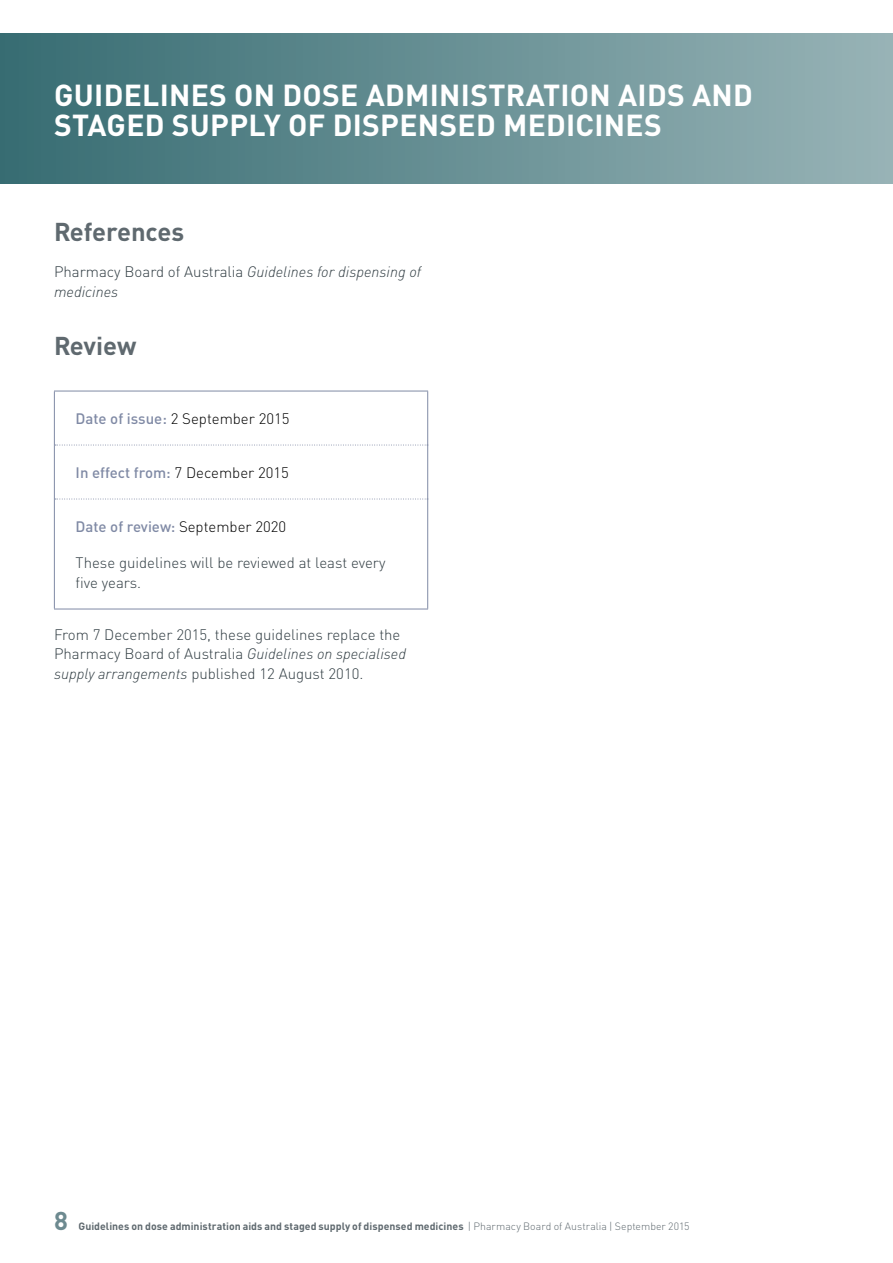
<style>
.page{position:relative;width:893px;height:1263px;background:#fff}
.page>*{position:absolute;margin:0;border:0;box-sizing:border-box;transform-origin:0 0}
.t1{font:700 30px/30px "DINOT";letter-spacing:.01em;color:#fff}
.t2{font:700 25.5px "DINOT";letter-spacing:-.005em;color:#5f696f}
.t3{font:700 25.5px "DINOT";color:#6d8a90}
.t4{font:300 15px/19.5px "DINOT";color:#303c42}
.t5{font:italic 300 15px/19.5px "DINOT";color:#303c42}
.t6{font:500 15px "DINOT";color:#808aa5}
.t7{font:300 15px "DINOT";color:#000}
.t8{font:700 10.5px "DINOT";letter-spacing:.005em;color:#5f696f}
.s1{font-style:normal}
.s2{font-weight:500;color:#808aa5}
.s3{font-weight:300;color:#000}
.s4{font-style:italic}
.s5{font-weight:300}
</style>
<div class="page">
<div style="left:0;top:34px;width:893px;height:150px;background:linear-gradient(to right,#376c72,#98b3b6)"></div>
<hr style="left:54px;top:391px;width:374px;height:1px;background:#808aa5">
<hr style="left:54px;top:391px;width:1px;height:54px;background:#808aa5">
<hr style="left:427px;top:391px;width:1px;height:54px;background:#808aa5">
<hr style="left:54px;top:445px;width:1px;height:54px;background:#808aa5">
<hr style="left:427px;top:445px;width:1px;height:54px;background:#808aa5">
<hr style="left:54px;top:499px;width:1px;height:110px;background:#808aa5">
<hr style="left:427px;top:499px;width:1px;height:110px;background:#808aa5">
<hr style="left:54px;top:609px;width:374px;height:1px;background:#808aa5">
<svg style="left:55px;top:445px;width:373px;height:1px"></svg>
<svg style="left:55px;top:499px;width:373px;height:1px"></svg>
<h1 class="t1" style="left:54px;top:79px;width:700px">GUIDELINES ON DOSE ADMINISTRATION AIDS AND<br>STAGED SUPPLY OF DISPENSED MEDICINES</h1>
<h2 class="t2" style="left:54px;top:215px;width:132px">References</h2>
<p class="t5" style="left:54px;top:262px;width:369px"><span class="s1">Pharmacy Board of Australia</span> Guidelines for dispensing of medicines</p>
<h2 class="t2" style="left:54px;top:329px;width:84px">Review</h2>
<p class="t7" style="left:76px;top:409px;width:215px"><span class="s2">Date of issue:</span> 2 September 2015</p>
<p class="t6" style="left:76px;top:463px;width:215px">In effect from: <span class="s3">7 December 2015</span></p>
<p class="t6" style="left:76px;top:517px;width:212px">Date of review: <span class="s3">September 2020</span></p>
<p class="t4" style="left:76px;top:553px;width:311px">These guidelines will be reviewed at least every five years.</p>
<p class="t4" style="left:54px;top:625px;width:354px">From 7 December 2015, these guidelines replace the<br>Pharmacy Board of Australia <span class="s4">Guidelines on specialised supply arrangements</span> published 12 August 2010.</p>
<h2 class="t3" style="left:54px;top:1204px;width:15px">8</h2>
<p class="t8" style="left:78px;top:1219px;width:612px">Guidelines on dose administration aids and staged supply of dispensed medicines <span class="s5">| Pharmacy Board of Australia | September 2015</span></p>
</div>
